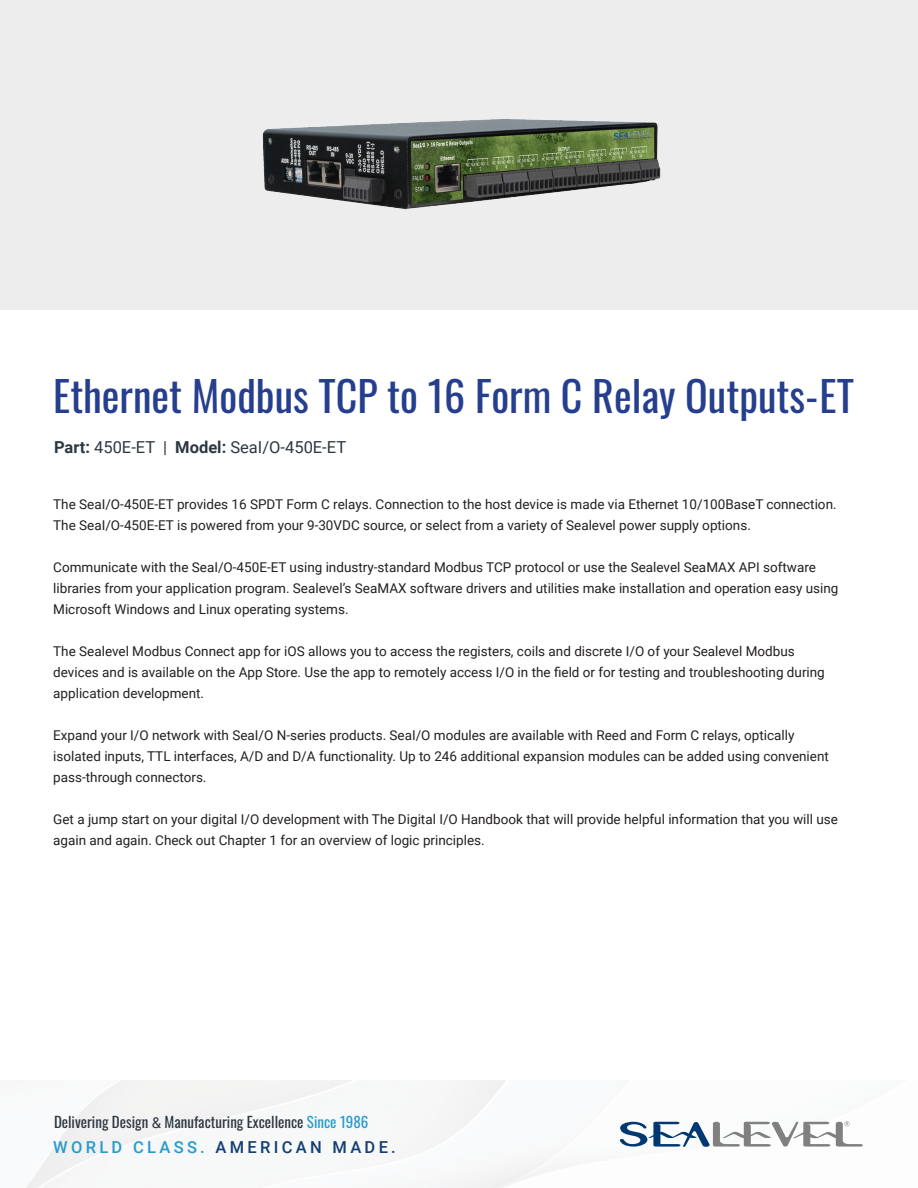
<style>
.page{position:relative;width:918px;height:1188px;background:#fff}
.page>*{position:absolute;margin:0;border:0;box-sizing:border-box;transform-origin:0 0}
.t1{font:42px "Oswald";color:#253f8e}
.t2{font:16.5px "Roboto";color:#2d3741}
.t3{font:500 16.5px "Roboto";letter-spacing:.2em;color:#133f72}
.t4{font:15px "Oswald";color:#2d3741}
.t5{font:13.5px/21px "Roboto";color:#231f20}
.s1{font-weight:700}
.s2{font-family:"Roboto"}
.s3{color:#289bcb}
</style>
<div class="page">
<div style="left:0;top:0;width:918px;height:309px;background:#ededed"></div>
<svg style="left:620px;top:1121px;width:243px;height:26px"></svg>
<img style="left:226px;top:119px;width:466px;height:191px">
<p class="t1" style="left:53px;top:359px;width:802px">Ethernet Modbus TCP to 16 Form C Relay Outputs_ET</p>
<p class="t2" style="left:54px;top:436px;width:294px"><span class="s1">Part:</span> 450E-ET | <span class="s1">Model:</span> SeaI/O-450E-ET</p>
<p class="t5" style="left:53px;top:493px;width:785px">The SeaI/O-450E-ET provides 16 SPDT Form C relays. Connection to the host device is made via Ethernet 10/100BaseT connection.<br>The SeaI/O-450E-ET is powered from your 9-30VDC source, or select from a variety of Sealevel power supply options.</p>
<p class="t5" style="left:53px;top:556px;width:787px">Communicate with the SeaI/O-450E-ET using industry-standard Modbus TCP protocol or use the Sealevel SeaMAX API software libraries from your application program. Sealevel’s SeaMAX software drivers and utilities make installation and operation easy using<br>Microsoft Windows and Linux operating systems.</p>
<p class="t5" style="left:53px;top:640px;width:773px">The Sealevel Modbus Connect app for iOS allows you to access the registers, coils and discrete I/O of your Sealevel Modbus devices and is available on the App Store. Use the app to remotely access I/O in the field or for testing and troubleshooting during application development.</p>
<p class="t5" style="left:53px;top:724px;width:777px">Expand your I/O network with SeaI/O N-series products. SeaI/O modules are available with Reed and Form C relays, optically isolated inputs, TTL interfaces, A/D and D/A functionality. Up to 246 additional expansion modules can be added using convenient pass-through connectors.</p>
<p class="t5" style="left:53px;top:808px;width:786px">Get a jump start on your digital I/O development with The Digital I/O Handbook that will provide helpful information that you will use again and again. Check out Chapter 1 for an overview of logic principles.</p>
<p class="t4" style="left:54px;top:1109px;width:316px">Delivering Design <span class="s2">&amp;</span> Manufacturing Excellence <span class="s3">Since 1986</span></p>
<p class="t3" style="left:53px;top:1135px;width:344px"><span class="s3">WORLD CLASS.</span> AMERICAN MADE.</p>
</div>
